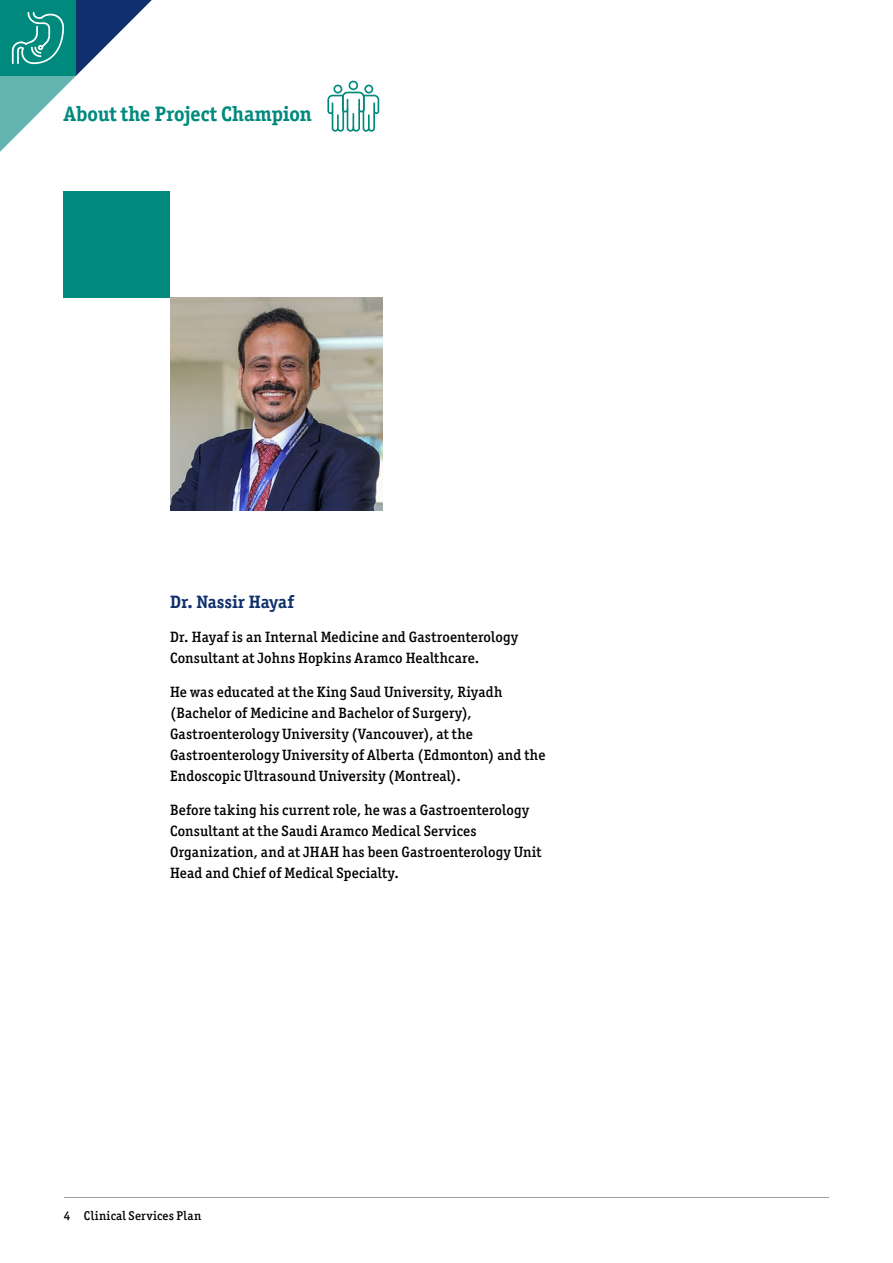
<style>
.page{position:relative;width:893px;height:1263px;background:#fff}
.page>*{position:absolute;margin:0;border:0;box-sizing:border-box;transform-origin:0 0}
.t1{font:700 21px "Officina Ser ITC Std";color:#00897d}
.t2{font:700 18px "Officina Ser ITC Std";color:#0f306d}
.t3{font:500 15px/21px "Officina Ser ITC Std";letter-spacing:.01em;color:#000}
.t4{font:500 12.75px "Officina Ser ITC Std";letter-spacing:.03em;color:#000}
</style>
<div class="page">
<hr style="left:64px;top:1197px;width:765px;height:1px;background:#9d9d9c">
<svg style="left:327px;top:81px;width:52px;height:51px"></svg>
<svg style="left:0;top:0;width:152px;height:152px"></svg>
<img style="left:170px;top:298px;width:213px;height:212px">
<div style="left:64px;top:191px;width:106px;height:107px;background:#00897d"></div>
<h1 class="t1" style="left:64px;top:101px;width:250px">About the Project Champion</h1>
<p class="t2" style="left:170px;top:591px;width:125px">Dr. Nassir Hayaf</p>
<p class="t3" style="left:170px;top:626px;width:349px">Dr. Hayaf is an Internal Medicine and Gastroenterology<br>Consultant at Johns Hopkins Aramco Healthcare.</p>
<p class="t3" style="left:170px;top:681px;width:377px">He was educated at the King Saud University, Riyadh (Bachelor of Medicine and Bachelor of Surgery), Gastroenterology University (Vancouver), at the Gastroenterology University of Alberta (Edmonton) and the Endoscopic Ultrasound University (Montreal).</p>
<p class="t3" style="left:170px;top:799px;width:373px">Before taking his current role, he was a Gastroenterology Consultant at the Saudi Aramco Medical Services Organization, and at JHAH has been Gastroenterology Unit Head and Chief of Medical Specialty.</p>
<p class="t4" style="left:64px;top:1208px;width:139px">4 Clinical Services Plan</p>
</div>
